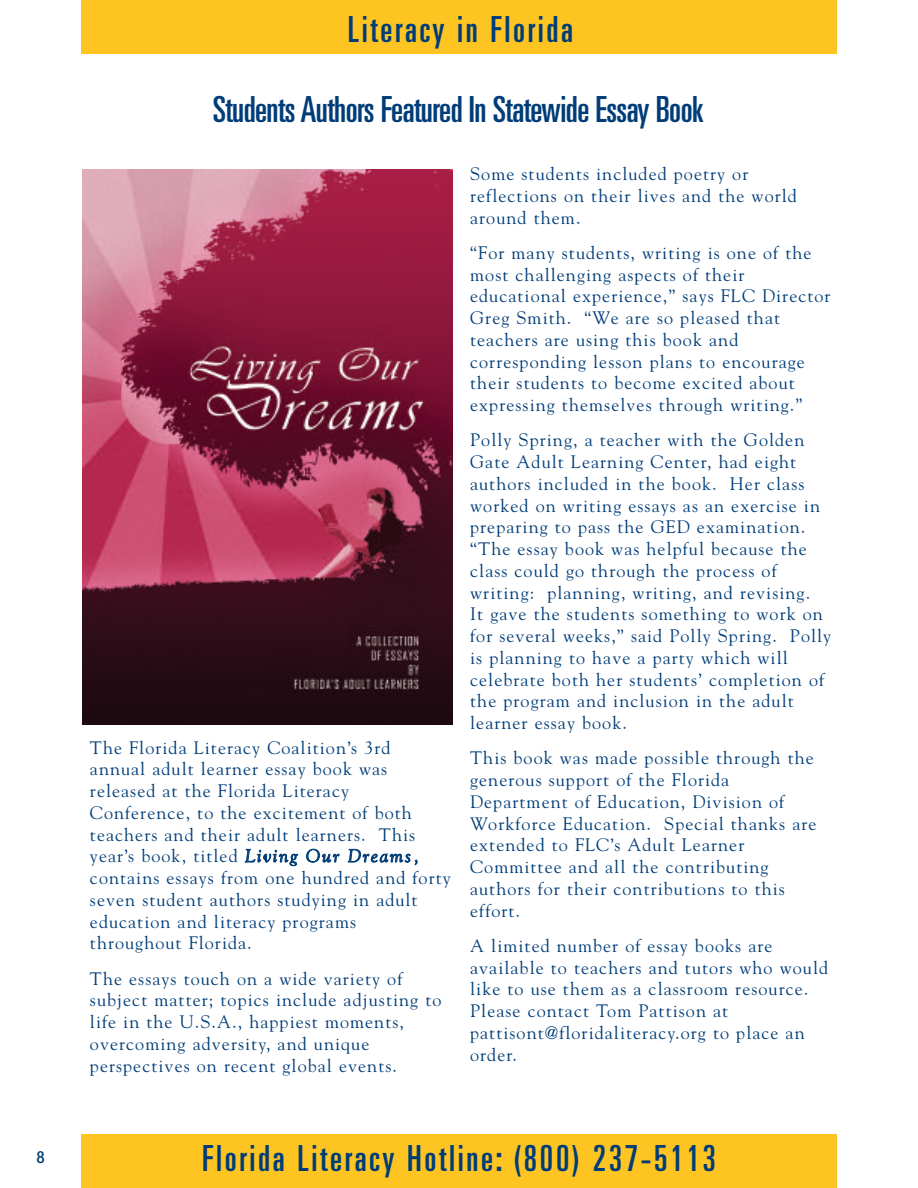
<style>
.page{position:relative;width:918px;height:1188px;background:#fff}
.page>*{position:absolute;margin:0;border:0;box-sizing:border-box;transform-origin:0 0}
.t1{font:ultra-condensed 36px "Univers";letter-spacing:.065em;color:#003d78}
.t2{font:ultra-condensed 36px "Univers";letter-spacing:-.015em;color:#003d78}
.t3{font:18px/21.8px "Goudy";letter-spacing:.06em;color:#003d78}
.t4{font:condensed 18px "Formata";color:#003d78}
.s1{font-style:italic}
</style>
<div class="page">
<div style="left:81px;top:1134px;width:756px;height:54px;background:#fec422"></div>
<div style="left:81px;top:0;width:756px;height:54px;background:#fec422"></div>
<img style="left:82px;top:170px;width:370px;height:554px">
<p class="t4" style="left:36px;top:1149px;width:10px">8</p>
<h1 class="t1" style="left:348px;top:16px;width:227px">Literacy in Florida</h1>
<h1 class="t2" style="left:213px;top:96px;width:492px">Students Authors Featured In Statewide Essay Book</h1>
<p class="t3" style="left:90px;top:737px;width:362px">The Florida Literacy Coalition’s 3rd<br>annual adult learner essay book was released at the Florida Literacy Conference, to the excitement of both teachers and their adult learners. This year’s book, titled <span class="s1">Living Our Dreams, </span>contains essays from one hundred and forty seven student authors studying in adult education and literacy programs throughout Florida.</p>
<p class="t3" style="left:90px;top:968px;width:353px">The essays touch on a wide variety of subject matter; topics include adjusting to life in the U.S.A., happiest moments, overcoming adversity, and unique perspectives on recent global events.</p>
<p class="t3" style="left:470px;top:163px;width:328px">Some students included poetry or reflections on their lives and the world around them.</p>
<p class="t3" style="left:470px;top:242px;width:362px">“For many students, writing is one of the most challenging aspects of their educational experience,” says FLC Director Greg Smith. “We are so pleased that teachers are using this book and corresponding lesson plans to encourage their students to become excited about expressing themselves through writing.”</p>
<p class="t3" style="left:470px;top:429px;width:363px">Polly Spring, a teacher with the Golden Gate Adult Learning Center, had eight authors included in the book. Her class worked on writing essays as an exercise in preparing to pass the GED examination. “The essay book was helpful because the class could go through the process of writing: planning, writing, and revising.<br>It gave the students something to work on for several weeks,” said Polly Spring. Polly is planning to have a party which will celebrate both her students’ completion of the program and inclusion in the adult learner essay book.</p>
<p class="t3" style="left:470px;top:747px;width:348px">This book was made possible through the generous support of the Florida Department of Education, Division of Workforce Education. Special thanks are extended to FLC’s Adult Learner Committee and all the contributing authors for their contributions to this effort.</p>
<p class="t3" style="left:470px;top:935px;width:359px">A limited number of essay books are available to teachers and tutors who would like to use them as a classroom resource.<br>Please contact Tom Pattison at pattisont@floridaliteracy.org to place an order.</p>
<h1 class="t1" style="left:202px;top:1145px;width:515px">Florida Literacy Hotline: (800) 237-5113</h1>
</div>
